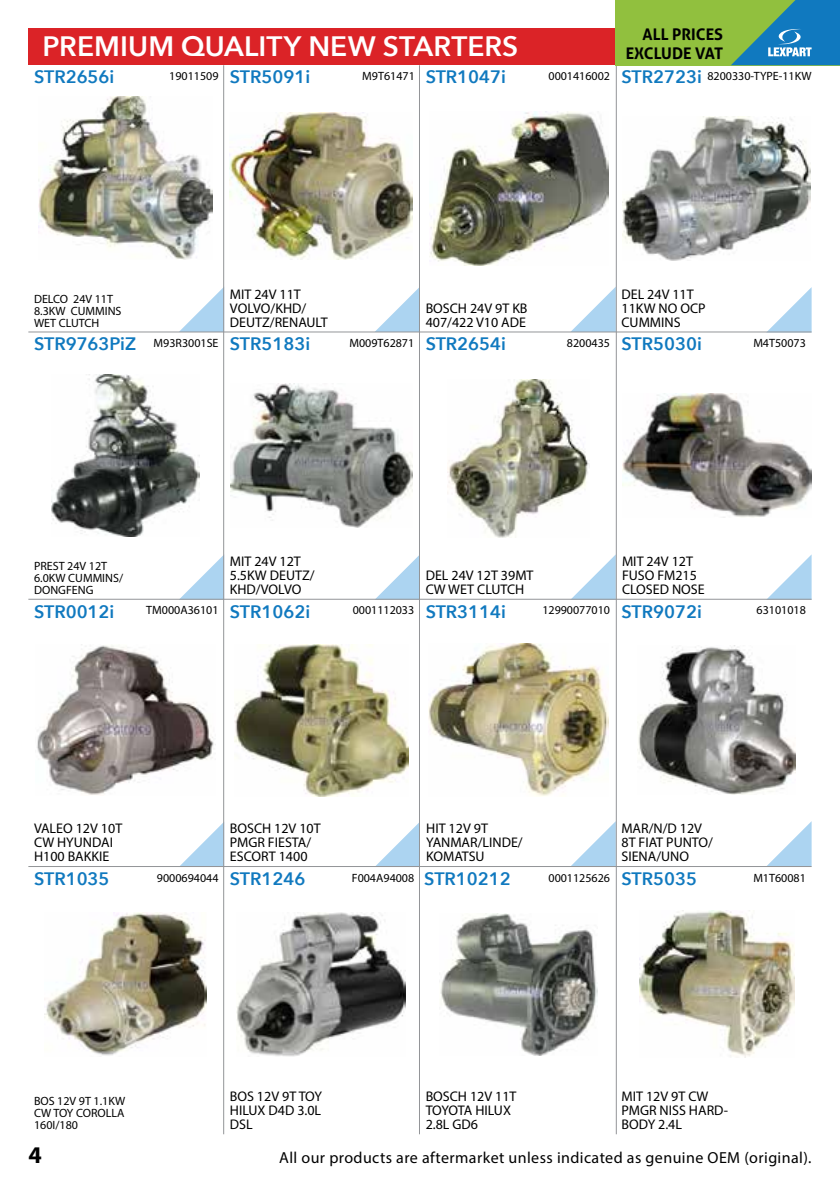
<style>
.page{position:relative;width:840px;height:1191px;background:#fff}
.page>*{position:absolute;margin:0;border:0;box-sizing:border-box;transform-origin:0 0}
.t1{font:600 28px "Avenir Next";letter-spacing:.005em;color:#fff}
.t2{font:700 24px "Myriad Pro";color:#000}
.t3{font:600 18px "Avenir Next";color:#1079bf}
.t4{font:16px "Myriad Pro";letter-spacing:.025em;color:#000}
.t5{font:700 16px/19.2px "Aller";color:#000;text-align:right}
.t6{font:14px/14px "Myriad Pro";color:#000}
.t7{font:12px/12px "Myriad Pro";color:#000}
.s1{font-family:"Avenir Next";font-weight:600;font-size:18px;color:#1079bf}
</style>
<div class="page">
<svg style="left:376px;top:288px;width:43px;height:43px"></svg>
<svg style="left:180px;top:288px;width:43px;height:43px"></svg>
<svg style="left:571px;top:287px;width:44px;height:44px"></svg>
<svg style="left:768px;top:288px;width:43px;height:43px"></svg>
<svg style="left:571px;top:822px;width:44px;height:44px"></svg>
<svg style="left:765px;top:555px;width:46px;height:44px"></svg>
<svg style="left:570px;top:555px;width:45px;height:44px"></svg>
<svg style="left:374px;top:555px;width:45px;height:44px"></svg>
<svg style="left:179px;top:556px;width:44px;height:43px"></svg>
<svg style="left:376px;top:823px;width:43px;height:43px"></svg>
<svg style="left:180px;top:823px;width:43px;height:43px"></svg>
<svg style="left:767px;top:822px;width:44px;height:44px"></svg>
<div style="left:28px;top:28px;width:783px;height:37px;background:#db2327"></div>
<hr style="left:28px;top:331px;width:783px;height:1px;background:#939598">
<hr style="left:28px;top:599px;width:783px;height:1px;background:#939598">
<hr style="left:28px;top:866px;width:783px;height:1px;background:#939598">
<hr style="left:223px;top:65px;width:1px;height:1069px;background:#939598">
<hr style="left:419px;top:65px;width:1px;height:1069px;background:#939598">
<hr style="left:615px;top:65px;width:1px;height:1069px;background:#939598">
<img style="left:38px;top:97px;width:175px;height:162px">
<img style="left:230px;top:113px;width:182px;height:146px">
<img style="left:622px;top:117px;width:188px;height:143px">
<img style="left:52px;top:374px;width:147px;height:162px">
<img style="left:447px;top:379px;width:142px;height:158px">
<img style="left:230px;top:383px;width:182px;height:144px">
<img style="left:440px;top:913px;width:157px;height:142px">
<img style="left:639px;top:910px;width:154px;height:148px">
<img style="left:622px;top:393px;width:189px;height:124px">
<img style="left:37px;top:645px;width:177px;height:150px">
<img style="left:234px;top:644px;width:174px;height:152px">
<img style="left:428px;top:644px;width:180px;height:152px">
<img style="left:637px;top:645px;width:158px;height:150px">
<img style="left:429px;top:112px;width:178px;height:153px">
<img style="left:44px;top:912px;width:162px;height:144px">
<img style="left:237px;top:912px;width:168px;height:144px">
<div style="left:615px;top:0;width:224px;height:65px;background:#91c03e"></div>
<svg style="left:731px;top:0;width:108px;height:65px"></svg>
<h1 class="t1" style="left:43px;top:23px;width:477px">PREMIUM QUALITY NEW STARTERS</h1>
<p class="t3" style="left:230px;top:61px;width:82px">STR5091i</p>
<p class="t7" style="left:362px;top:70px;width:54px">M9T61471</p>
<p class="t3" style="left:34px;top:61px;width:82px">STR2656i</p>
<p class="t7" style="left:169px;top:70px;width:51px">19011509</p>
<p class="t3" style="left:425px;top:61px;width:82px">STR1047i</p>
<p class="t7" style="left:548px;top:70px;width:63px">0001416002</p>
<p class="t5" style="left:625px;top:25px;width:99px">ALL PRICES<br>EXCLUDE VAT</p>
<p class="t3" style="left:621px;top:61px;width:82px">STR2723i</p>
<p class="t7" style="left:707px;top:70px;width:106px">8200330-TYPE-11KW</p>
<p class="t7" style="left:34px;top:292px;width:89px">DELCO 24V 11T<br>8.3KW CUMMINS<br>WET CLUTCH</p>
<p class="t3" style="left:34px;top:329px;width:186px">STR9763PiZ <sup>M93R3001SE</sup></p>
<p class="t6" style="left:230px;top:287px;width:99px">MIT 24V 11T<br>VOLVO/KHD/<br>DEUTZ/RENAULT</p>
<p class="t3" style="left:230px;top:329px;width:82px">STR5183i</p>
<p class="t7" style="left:349px;top:337px;width:66px">M009T62871</p>
<p class="t6" style="left:425px;top:301px;width:103px">BOSCH 24V 9T KB<br>407/422 V10 ADE</p>
<p class="t3" style="left:425px;top:329px;width:82px">STR2654i</p>
<p class="t7" style="left:566px;top:337px;width:45px">8200435</p>
<p class="t6" style="left:621px;top:287px;width:86px">DEL 24V 11T<br>11KW NO OCP<br>CUMMINS</p>
<p class="t3" style="left:621px;top:329px;width:82px">STR5030i</p>
<p class="t7" style="left:752px;top:337px;width:54px">M4T50073</p>
<p class="t7" style="left:34px;top:560px;width:90px">PREST 24V 12T<br>6.0KW CUMMINS/<br>DONGFENG</p>
<p class="t6" style="left:230px;top:554px;width:86px">MIT 24V 12T<br>5.5KW DEUTZ/<br>KHD/VOLVO</p>
<p class="t6" style="left:425px;top:568px;width:109px">DEL 24V 12T 39MT<br>CW WET CLUTCH</p>
<p class="t6" style="left:621px;top:554px;width:84px">MIT 24V 12T<br>FUSO FM215<br>CLOSED NOSE</p>
<p class="t3" style="left:34px;top:596px;width:82px">STR0012i</p>
<p class="t7" style="left:146px;top:604px;width:74px">TM000A36101</p>
<p class="t3" style="left:230px;top:596px;width:82px">STR1062i</p>
<p class="t3" style="left:425px;top:596px;width:82px">STR3114i</p>
<p class="t7" style="left:352px;top:604px;width:63px">0001112033</p>
<p class="t7" style="left:542px;top:604px;width:161px">12990077010 <span class="s1">STR9072i</span></p>
<p class="t7" style="left:756px;top:604px;width:51px">63101018</p>
<p class="t6" style="left:34px;top:821px;width:90px">VALEO 12V 10T<br>CW HYUNDAI<br>H100 BAKKIE</p>
<p class="t6" style="left:230px;top:821px;width:92px">BOSCH 12V 10T<br>PMGR FIESTA/<br>ESCORT 1400</p>
<p class="t6" style="left:426px;top:821px;width:98px">HIT 12V 9T<br>YANMAR/LINDE/<br>KOMATSU</p>
<p class="t6" style="left:621px;top:821px;width:93px">MAR/N/D 12V<br>8T FIAT PUNTO/<br>SIENA/UNO</p>
<p class="t3" style="left:34px;top:863px;width:77px">STR1035</p>
<p class="t7" style="left:157px;top:871px;width:63px">9000694044</p>
<p class="t7" style="left:351px;top:871px;width:64px">F004A94008</p>
<p class="t3" style="left:230px;top:863px;width:77px">STR1246</p>
<p class="t3" style="left:424px;top:863px;width:88px">STR10212</p>
<p class="t3" style="left:621px;top:863px;width:77px">STR5035</p>
<p class="t7" style="left:548px;top:871px;width:63px">0001125626</p>
<p class="t7" style="left:752px;top:871px;width:54px">M1T60081</p>
<p class="t7" style="left:34px;top:1094px;width:93px;text-align:justify">BOS 12V 9T 1.1KW CW TOY COROLLA 160I/180</p>
<p class="t6" style="left:230px;top:1088px;width:94px;text-align:justify">BOS 12V 9T TOY HILUX D4D 3.0L DSL</p>
<p class="t6" style="left:425px;top:1088px;width:92px">BOSCH 12V 11T<br>TOYOTA HILUX<br>2.8L GD6</p>
<p class="t6" style="left:621px;top:1088px;width:108px">MIT 12V 9T CW<br>PMGR NISS HARD-<br>BODY 2.4L</p>
<h2 class="t2" style="left:28px;top:1138px;width:15px">4</h2>
<p class="t4" style="left:279px;top:1147px;width:533px">All our products are aftermarket unless indicated as genuine OEM (original).</p>
</div>
